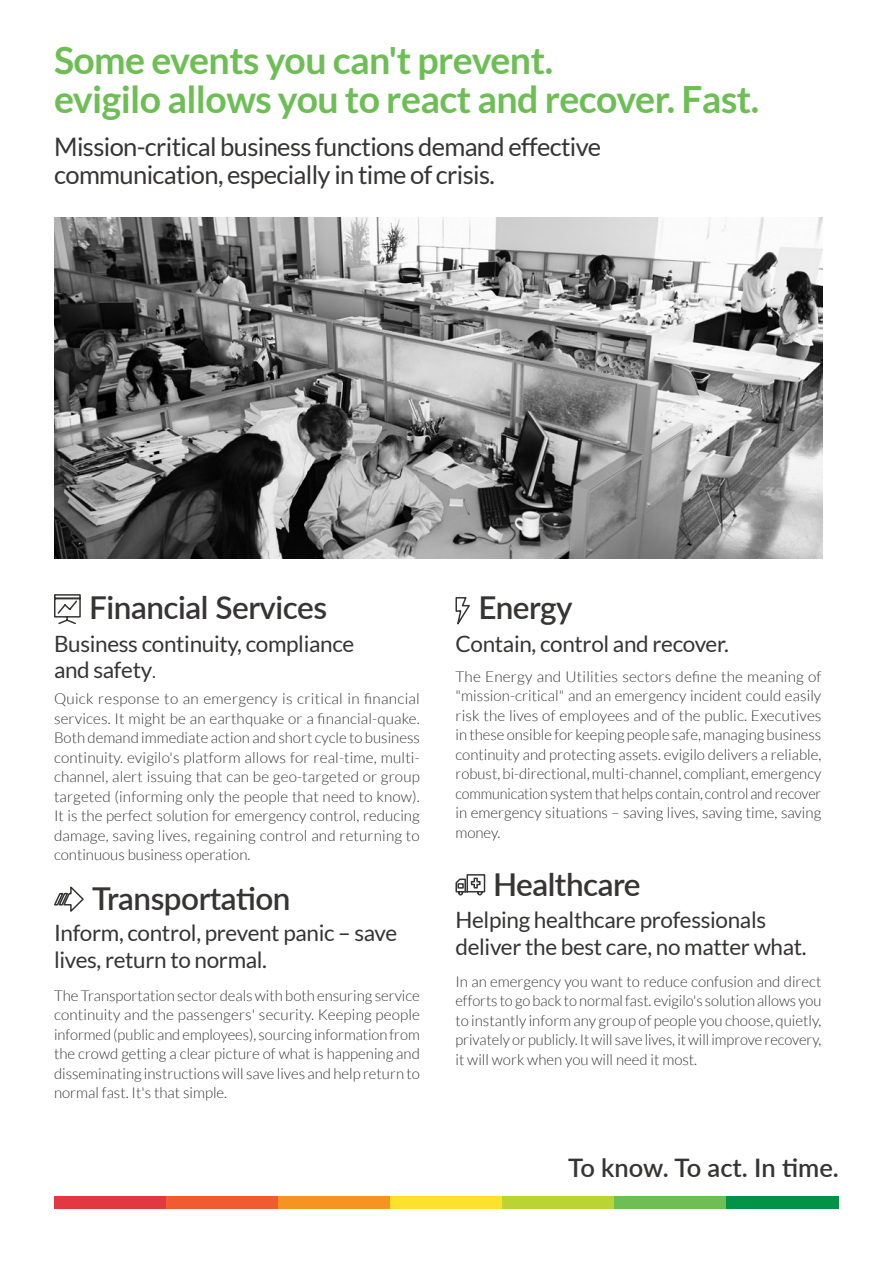
<style>
.page{position:relative;width:893px;height:1263px;background:#fff}
.page>*{position:absolute;margin:0;border:0;box-sizing:border-box;transform-origin:0 0}
.t1{font:700 37.5px/39px "Lato";letter-spacing:-.015em;color:#6dbe54}
.t2{font:600 31.5px "Lato";letter-spacing:-.015em;color:#363534}
.t3{font:25.5px/28.5px "Lato";letter-spacing:-.025em;color:#363534}
.t4{font:600 25.5px "Lato";color:#363534}
.t5{font:22.5px/27px "Lato";letter-spacing:-.015em;color:#363534}
.t6{font:300 15px/19.5px "Lato";color:#363534;text-align:justify}
.s1{font-weight:300}
</style>
<div class="page">
<svg style="left:455px;top:874px;width:31px;height:22px"></svg>
<svg style="left:54px;top:886px;width:30px;height:26px"></svg>
<div style="left:54px;top:1196px;width:112px;height:13px;background:#e23841"></div>
<div style="left:166px;top:1196px;width:112px;height:13px;background:#f15b32"></div>
<div style="left:278px;top:1196px;width:112px;height:13px;background:#f79421"></div>
<div style="left:390px;top:1196px;width:113px;height:13px;background:#fee12d"></div>
<div style="left:503px;top:1196px;width:112px;height:13px;background:#bad532"></div>
<div style="left:615px;top:1196px;width:112px;height:13px;background:#6dbe54"></div>
<div style="left:727px;top:1196px;width:112px;height:13px;background:#039347"></div>
<img style="left:54px;top:218px;width:768px;height:340px">
<svg style="left:54px;top:594px;width:27px;height:31px"></svg>
<svg style="left:455px;top:597px;width:15px;height:28px"></svg>
<h1 class="t1" style="left:54px;top:40px;width:707px">Some events you can t' prevent.<br>evigilo allows you to react and recover. Fast.</h1>
<h3 class="t3" style="left:54px;top:132px;width:549px">Mission-critical business functions demand effective communication, especially in time of crisis.</h3>
<h2 class="t2" style="left:89px;top:585px;width:239px">Financial Services</h2>
<h3 class="t5" style="left:54px;top:631px;width:302px;line-height:25.5px">Business continuity, compliance and safety<span class="s1">.</span></h3>
<p class="t6" style="left:54px;top:689px;width:367px">Quick response to an emergency is critical in financial services It. might be an earthquake or a financial-quake.<br>Both demand immediate action and short cycle to business</p>
<p class="t6" style="left:54px;top:767px;width:367px">channel, alert issuing that can be geo-targeted or group</p>
<p class="t6" style="left:54px;top:747px;width:367px">continuity. evigilo s' platform allows for real-time, multi-</p>
<p class="t6" style="left:54px;top:786px;width:367px">targeted (informing only the people that need to know .( It is the perfect solution for emergency control, reducing damage, saving lives, regaining control and returning to continuous business operation.</p>
<h2 class="t2" style="left:92px;top:875px;width:200px">Transportation</h2>
<h3 class="t5" style="left:54px;top:919px;width:345px">Inform, control, prevent panic – save lives, return to normal.</h3>
<p class="t6" style="left:54px;top:985px;width:367px">TheTransportationsectordealswithbothensuring service continuity and the passengers' security. Keeping people informed(publicandemployees ,) sourcinginformationfrom the crowd getting a clear picture of what is happening and disseminatinginstructionswillsavelivesandhelpreturnto normal fast It. s' that simple.</p>
<h2 class="t2" style="left:478px;top:585px;width:96px">Energy</h2>
<h3 class="t5" style="left:455px;top:630px;width:275px">Contain, control and recover.</h3>
<p class="t6" style="left:455px;top:666px;width:367px">The Energy and Utilities sectors define the meaning of "mission-critical" and an emergency incident could easily risk the lives of employees and of the public. Executives intheseonsibleforkeepingpeoplesafe,managingbusiness continuity and protecting assets. evigilo delivers a reliable, robust,bi-directional,multi-channel,compliant,emergency communicationsystemthathelpscontain,controlandrecover in emergency situations – saving lives, saving time, saving money.</p>
<h2 class="t2" style="left:493px;top:862px;width:149px">Healthcare</h2>
<h3 class="t5" style="left:455px;top:906px;width:353px">Helping healthcare professionals deliver the best care, no matter what.</h3>
<p class="t6" style="left:455px;top:972px;width:367px">In an emergency you want to reduce confusion and direct effortstogobacktonormalfast.evigilo s' solutionallowsyou to instantly inform any group of people you choose, quietly, privatelyorpublicly It. willsavelives it, willimproverecovery, it will work when you will need it most.</p>
<h3 class="t4" style="left:568px;top:1149px;width:272px">To know. To act In. time.</h3>
</div>
